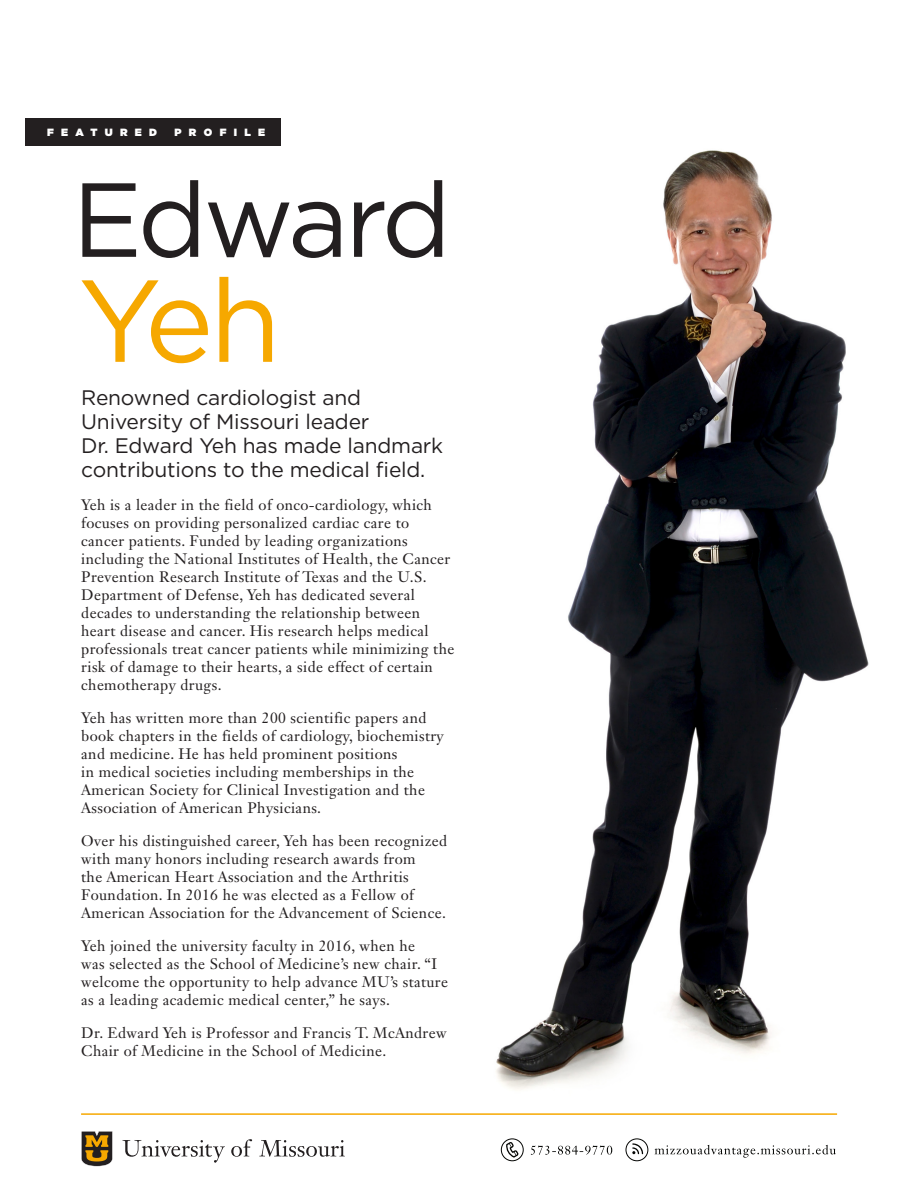
<style>
.page{position:relative;width:918px;height:1188px;background:#fff}
.page>*{position:absolute;margin:0;border:0;box-sizing:border-box;transform-origin:0 0}
.t1{font:116.4px "Gotham";color:#f6a800}
.t2{font:105px "Gotham";letter-spacing:-.045em;color:#231f20}
.Normal__Web{font:21px/24px "Gotham";letter-spacing:-.01em;color:#231f20}
.Normal__Web-2{font:15px/18px "Janson Text LT Std";letter-spacing:.025em;color:#231f20}
.t3{font:900 10.5px "Gotham";letter-spacing:.7em;color:#fff}
</style>
<div class="page">
<svg style="left:81px;top:1131px;width:32px;height:35px"></svg>
<svg style="left:123px;top:1140px;width:102px;height:23px"></svg>
<svg style="left:231px;top:1139px;width:21px;height:18px"></svg>
<svg style="left:259px;top:1140px;width:86px;height:17px"></svg>
<svg style="left:655px;top:1145px;width:181px;height:13px"></svg>
<svg style="left:632px;top:1143px;width:11px;height:11px"></svg>
<div style="left:626px;top:1139px;width:22px;height:22px;border:1px solid #040503;border-radius:50%"></div>
<svg style="left:531px;top:1145px;width:81px;height:10px"></svg>
<div style="left:501px;top:1139px;width:23px;height:22px;border:1px solid #040503;border-radius:50%"></div>
<svg style="left:505px;top:1142px;width:14px;height:16px"></svg>
<hr style="left:81px;top:1113px;width:756px;height:2px;background:#f6a800">
<img style="left:496px;top:150px;width:373px;height:939px">
<div style="left:26px;top:118px;width:255px;height:28px;background:#231f20"></div>
<p class="t3" style="left:47px;top:125px;width:112px">FEATURED</p>
<p class="t3" style="left:175px;top:125px;width:92px">PROFILE</p>
<p class="t2" style="left:72px;top:152px;width:381px">Edward</p>
<p class="t1" style="left:78px;top:246px;width:204px">Yeh</p>
<p class="Normal__Web" style="left:81px;top:385px;width:363px">Renowned cardiologist and<br>University of Missouri leader<br>Dr. Edward Yeh has made landmark contributions to the medical field.</p>
<p class="Normal__Web-2" style="left:81px;top:496px;width:375px">Yeh is a leader in the field of onco-cardiology, which focuses on providing personalized cardiac care to cancer patients. Funded by leading organizations including the National Institutes of Health, the Cancer Prevention Research Institute of Texas and the U.S.<br>Department of Defense, Yeh has dedicated several decades to understanding the relationship between heart disease and cancer. His research helps medical professionals treat cancer patients while minimizing the risk of damage to their hearts, a side effect of certain chemotherapy drugs.</p>
<p class="Normal__Web-2" style="left:81px;top:709px;width:364px">Yeh has written more than 200 scientific papers and book chapters in the fields of cardiology, biochemistry and medicine. He has held prominent positions<br>in medical societies including memberships in the American Society for Clinical Investigation and the Association of American Physicians.</p>
<p class="Normal__Web-2" style="left:81px;top:832px;width:367px">Over his distinguished career, Yeh has been recognized with many honors including research awards from<br>the American Heart Association and the Arthritis Foundation. In 2016 he was elected as a Fellow of American Association for the Advancement of Science.</p>
<p class="Normal__Web-2" style="left:81px;top:937px;width:368px">Yeh joined the university faculty in 2016, when he<br>was selected as the School of Medicine’s new chair. “I welcome the opportunity to help advance MU’s stature as a leading academic medical center,” he says.</p>
<p class="Normal__Web-2" style="left:81px;top:1024px;width:367px">Dr. Edward Yeh is Professor and Francis T. McAndrew<br>Chair of Medicine in the School of Medicine.</p>
</div>
